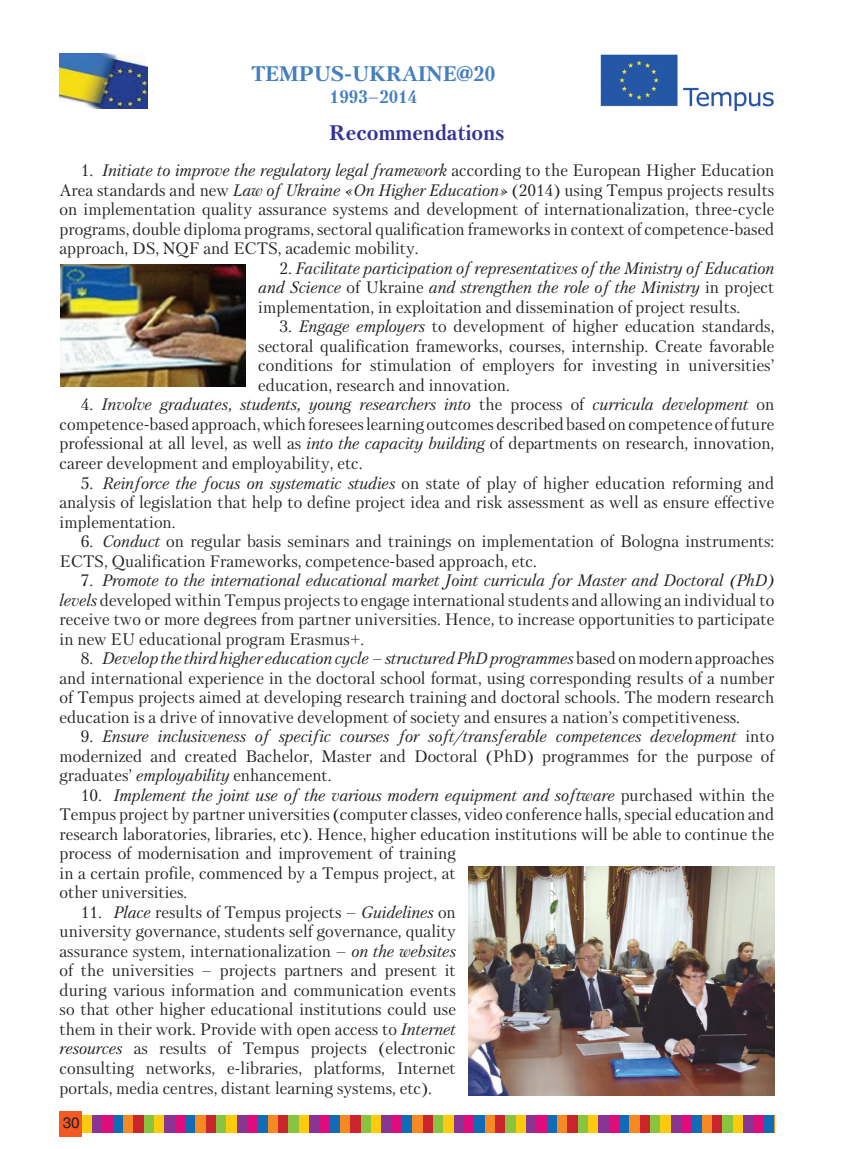
<style>
.page{position:relative;width:851px;height:1149px;background:#fff}
.page>*{position:absolute;margin:0;border:0;box-sizing:border-box;transform-origin:0 0}
.t1{font:700 21px "Petersburg C";color:#437ec1}
.Обычный__веб{font:700 21px "Petersburg C";color:#339}
.t2{font:700 18px "Petersburg C";color:#437ec1}
.Обычный{font:16.5px/19.5px "Petersburg C";color:#231f20;text-align:justify}
.Обычный-2{font:italic 16.5px/19.5px "Petersburg C";color:#231f20;text-align:justify}
.t3{font:15px "Helios";color:#231f20}
.s1{font-style:italic}
.s2{font-style:normal}
</style>
<div class="page">
<div style="left:82px;top:1114px;width:10px;height:17px;background:#fdcb0b"></div>
<div style="left:92px;top:1114px;width:10px;height:17px;background:#883594"></div>
<div style="left:102px;top:1114px;width:11px;height:17px;background:#de0d7b"></div>
<div style="left:113px;top:1114px;width:10px;height:17px;background:#0f6cb6"></div>
<div style="left:123px;top:1114px;width:10px;height:17px;background:#f68a21"></div>
<div style="left:133px;top:1114px;width:11px;height:17px;background:#ca242c"></div>
<div style="left:144px;top:1114px;width:10px;height:17px;background:#89c441"></div>
<div style="left:154px;top:1114px;width:10px;height:17px;background:#fdcb0b"></div>
<div style="left:164px;top:1114px;width:11px;height:17px;background:#883594"></div>
<div style="left:175px;top:1114px;width:10px;height:17px;background:#de0d7b"></div>
<div style="left:185px;top:1114px;width:10px;height:17px;background:#0f6cb6"></div>
<div style="left:195px;top:1114px;width:11px;height:17px;background:#f68a21"></div>
<div style="left:206px;top:1114px;width:10px;height:17px;background:#ca242c"></div>
<div style="left:216px;top:1114px;width:10px;height:17px;background:#89c441"></div>
<div style="left:226px;top:1114px;width:11px;height:17px;background:#fdcb0b"></div>
<div style="left:237px;top:1114px;width:10px;height:17px;background:#883594"></div>
<div style="left:247px;top:1114px;width:10px;height:17px;background:#de0d7b"></div>
<div style="left:257px;top:1114px;width:11px;height:17px;background:#0f6cb6"></div>
<div style="left:268px;top:1114px;width:10px;height:17px;background:#f68a21"></div>
<div style="left:278px;top:1114px;width:10px;height:17px;background:#ca242c"></div>
<div style="left:288px;top:1114px;width:11px;height:17px;background:#89c441"></div>
<div style="left:299px;top:1114px;width:10px;height:17px;background:#fdcb0b"></div>
<div style="left:309px;top:1114px;width:10px;height:17px;background:#883594"></div>
<div style="left:319px;top:1114px;width:11px;height:17px;background:#de0d7b"></div>
<div style="left:330px;top:1114px;width:10px;height:17px;background:#0f6cb6"></div>
<div style="left:340px;top:1114px;width:10px;height:17px;background:#f68a21"></div>
<div style="left:350px;top:1114px;width:11px;height:17px;background:#ca242c"></div>
<div style="left:361px;top:1114px;width:10px;height:17px;background:#89c441"></div>
<div style="left:371px;top:1114px;width:10px;height:17px;background:#fdcb0b"></div>
<div style="left:381px;top:1114px;width:11px;height:17px;background:#883594"></div>
<div style="left:392px;top:1114px;width:10px;height:17px;background:#de0d7b"></div>
<div style="left:402px;top:1114px;width:10px;height:17px;background:#0f6cb6"></div>
<div style="left:412px;top:1114px;width:11px;height:17px;background:#f68a21"></div>
<div style="left:423px;top:1114px;width:10px;height:17px;background:#ca242c"></div>
<div style="left:433px;top:1114px;width:10px;height:17px;background:#89c441"></div>
<div style="left:443px;top:1114px;width:11px;height:17px;background:#fdcb0b"></div>
<div style="left:454px;top:1114px;width:10px;height:17px;background:#883594"></div>
<div style="left:464px;top:1114px;width:10px;height:17px;background:#de0d7b"></div>
<div style="left:474px;top:1114px;width:11px;height:17px;background:#0f6cb6"></div>
<div style="left:485px;top:1114px;width:10px;height:17px;background:#f68a21"></div>
<div style="left:495px;top:1114px;width:10px;height:17px;background:#ca242c"></div>
<div style="left:505px;top:1114px;width:11px;height:17px;background:#89c441"></div>
<div style="left:516px;top:1114px;width:10px;height:17px;background:#fdcb0b"></div>
<div style="left:526px;top:1114px;width:10px;height:17px;background:#883594"></div>
<div style="left:536px;top:1114px;width:10px;height:17px;background:#de0d7b"></div>
<div style="left:546px;top:1114px;width:11px;height:17px;background:#0f6cb6"></div>
<div style="left:557px;top:1114px;width:10px;height:17px;background:#f68a21"></div>
<div style="left:567px;top:1114px;width:10px;height:17px;background:#ca242c"></div>
<div style="left:577px;top:1114px;width:11px;height:17px;background:#89c441"></div>
<div style="left:588px;top:1114px;width:10px;height:17px;background:#fdcb0b"></div>
<div style="left:598px;top:1114px;width:10px;height:17px;background:#883594"></div>
<div style="left:608px;top:1114px;width:11px;height:17px;background:#de0d7b"></div>
<div style="left:619px;top:1114px;width:10px;height:17px;background:#0f6cb6"></div>
<div style="left:629px;top:1114px;width:10px;height:17px;background:#f68a21"></div>
<div style="left:639px;top:1114px;width:11px;height:17px;background:#ca242c"></div>
<div style="left:650px;top:1114px;width:10px;height:17px;background:#89c441"></div>
<div style="left:660px;top:1114px;width:10px;height:17px;background:#fdcb0b"></div>
<div style="left:670px;top:1114px;width:11px;height:17px;background:#883594"></div>
<div style="left:681px;top:1114px;width:10px;height:17px;background:#de0d7b"></div>
<div style="left:691px;top:1114px;width:10px;height:17px;background:#0f6cb6"></div>
<div style="left:701px;top:1114px;width:11px;height:17px;background:#f68a21"></div>
<div style="left:712px;top:1114px;width:10px;height:17px;background:#ca242c"></div>
<div style="left:722px;top:1114px;width:10px;height:17px;background:#89c441"></div>
<div style="left:732px;top:1114px;width:11px;height:17px;background:#fdcb0b"></div>
<div style="left:743px;top:1114px;width:10px;height:17px;background:#883594"></div>
<div style="left:753px;top:1114px;width:10px;height:17px;background:#de0d7b"></div>
<div style="left:763px;top:1114px;width:11px;height:17px;background:#0f6cb6"></div>
<svg style="left:774px;top:1115px;width:1px;height:16px"></svg>
<div style="left:60px;top:1110px;width:22px;height:26px;background:#f15a24"></div>
<img style="left:60px;top:53px;width:88px;height:55px">
<img style="left:600px;top:54px;width:174px;height:58px">
<img style="left:60px;top:264px;width:185px;height:122px">
<img style="left:468px;top:866px;width:306px;height:229px">
<p class="t1" style="left:251px;top:62px;width:245px">TEMPUS-UKRAINE@20</p>
<p class="t2" style="left:330px;top:86px;width:89px">1993–2014</p>
<p class="Обычный__веб" style="left:329px;top:120px;width:177px">Recommendations</p>
<p class="Обычный" style="left:60px;top:160px;width:716px;text-indent:21px">1. <span class="s1">Initiate to improve the regulatory legal framework</span> according to the European Higher Education Area standards and new <span class="s1">Law of Ukraine «On Higher Education»</span> (2014) using Tempus projects results on implementation quality assurance systems and development of internationalization, three-cycle programs, double diploma programs, sectoral qualification frameworks in context of competence-based approach, DS, NQF and ECTS, academic mobility.</p>
<p class="Обычный-2" style="left:258px;top:258px;width:517px;text-indent:21px"><span class="s2">2.</span> Facilitate participation of representatives of the Ministry of Education and Science <span class="s2">of Ukraine</span> and strengthen the role of the Ministry <span class="s2">in project implementation, in exploitation and dissemination of project results.</span></p>
<p class="Обычный" style="left:258px;top:316px;width:517px;text-indent:21px">3. <span class="s1">Engage employers</span> to development of higher education standards, sectoral qualification frameworks, courses, internship. Create favorable conditions for stimulation of employers for investing in universities’ education, research and innovation.</p>
<p class="Обычный" style="left:60px;top:394px;width:716px;text-indent:21px">4. <span class="s1">Involve graduates, students, young researchers into</span> the process of <span class="s1">curricula development</span> on competence-based approach, which foresees learning outcomes described based on competence of future professional at all level, as well as <span class="s1">into the capacity building</span> of departments on research, innovation, career development and employability, etc.</p>
<p class="Обычный" style="left:60px;top:472px;width:716px;text-indent:21px">5. <span class="s1">Reinforce the focus on systematic studies</span> on state of play of higher education reforming and analysis of legislation that help to define project idea and risk assessment as well as ensure effective implementation.</p>
<p class="Обычный" style="left:60px;top:531px;width:716px;text-indent:21px">6. <span class="s1">Conduct</span> on regular basis seminars and trainings on implementation of Bologna instruments:<br>ECTS, Qualification Frameworks, competence-based approach, etc.</p>
<p class="Обычный" style="left:60px;top:570px;width:716px;text-indent:21px">7. <span class="s1">Promote to the international educational market Joint curricula for Master and Doctoral (PhD) levels</span> developed within Tempus projects to engage international students and allowing an individual to receive two or more degrees from partner universities. Hence, to increase opportunities to participate in new EU educational program Erasmus+.</p>
<p class="Обычный" style="left:60px;top:648px;width:716px;text-indent:21px">8. <span class="s1">Develop the third higher education cycle – structured PhD programmes</span> based on modern approaches and international experience in the doctoral school format, using corresponding results of a number of Tempus projects aimed at developing research training and doctoral schools. The modern research education is a drive of innovative development of society and ensures a nation’s competitiveness.</p>
<p class="Обычный" style="left:60px;top:726px;width:716px;text-indent:21px">9. <span class="s1">Ensure inclusiveness of specific courses for soft/transferable competences development</span> into modernized and created Bachelor, Master and Doctoral (PhD) programmes for the purpose of graduates’ <span class="s1">employability</span> enhancement.</p>
<p class="Обычный" style="left:60px;top:784px;width:716px;text-align:left;text-indent:21px">10. <span class="s1">Implement the joint use of the various modern equipment and software</span> purchased within the Tempus project by partner universities (computer classes, video conference halls, special education and research laboratories, libraries, etc). Hence, higher education institutions will be able to continue the process of modernisation and improvement of training<br>in a certain profile, commenced by a Tempus project, at<br>other universities.</p>
<p class="Обычный" style="left:60px;top:901px;width:398px;text-indent:21px">11. <span class="s1">Place</span> results of Tempus projects – <span class="s1">Guidelines</span> on university governance, students self governance, quality assurance system, internationalization – <span class="s1">on the websites </span>of the universities – projects partners and present it during various information and communication events so that other higher educational institutions could use them in their work. Provide with open access to <span class="s1">Internet resources</span> as results of Tempus projects (electronic consulting networks, e-libraries, platforms, Internet portals, media centres, distant learning systems, etc).</p>
<p class="t3" style="left:63px;top:1112px;width:18px">30</p>
</div>
